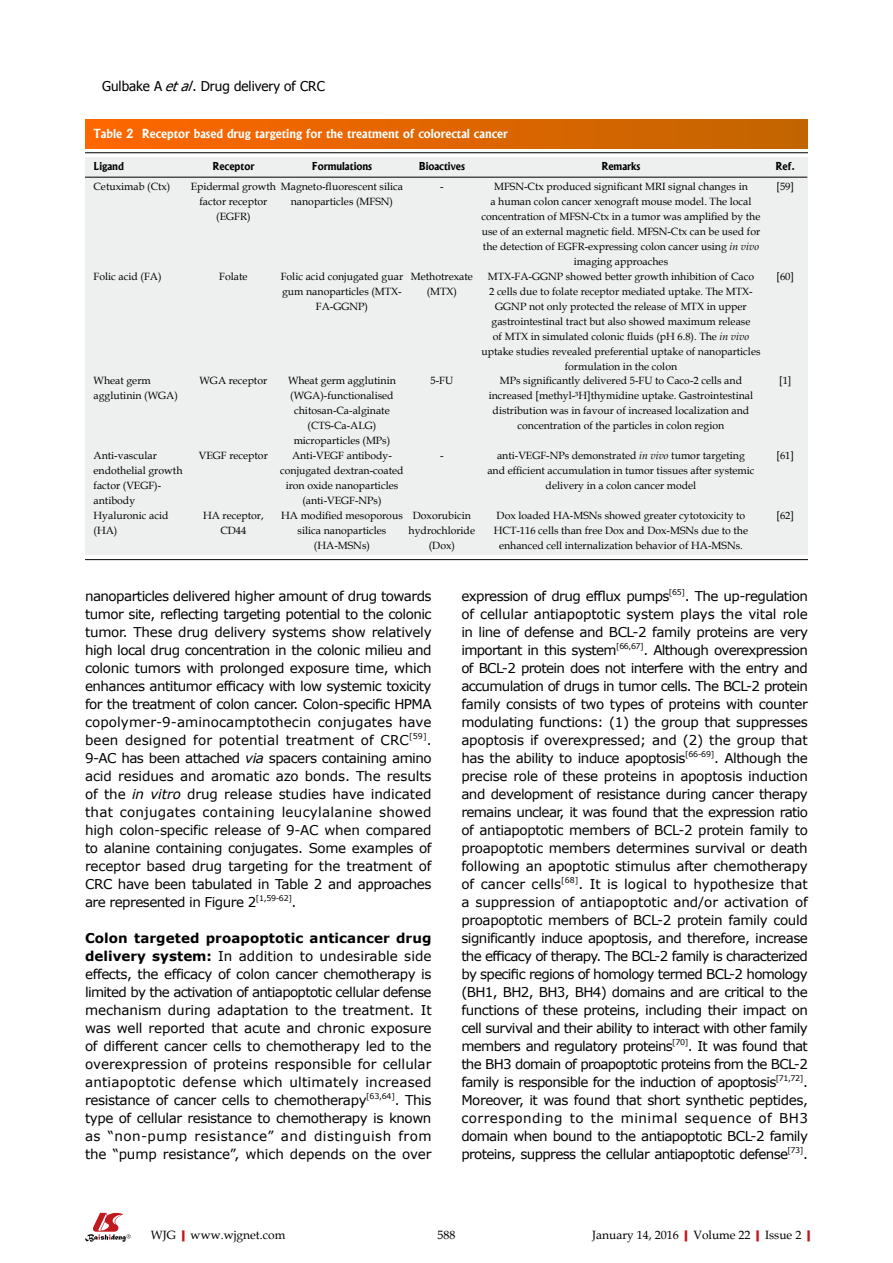
<style>
.page{position:relative;width:893px;height:1263px;background:#fff}
.page>*{position:absolute;margin:0;border:0;box-sizing:border-box;transform-origin:0 0}
.t1{font:13.5px/18px "Verdana";letter-spacing:-.035em;color:#000;text-align:justify}
.t2{font:13.5px "Tahoma";color:#000}
.t3{font:700 12px "Albertus";color:#fff}
.t4{font:12px "Book Antiqua";color:#000}
.t5{font:10.5px/15px "Book Antiqua";color:#000;text-align:center}
.t6{font:700 10.5px "Albertus";color:#000}
.t7{font:7.8px "Verdana";letter-spacing:-.04em;color:#000}
.s1{font-style:italic}
.s2{font-weight:700}
.s3{font-weight:700;color:#c01920}
</style>
<div class="page">
<svg style="left:85px;top:1213px;width:46px;height:29px"></svg>
<div style="left:85px;top:119px;width:723px;height:29px;background:linear-gradient(to right,#f60,#c16500)"></div>
<div style="left:85px;top:157px;width:723px;height:398px;background:#eeefef"></div>
<hr style="left:85px;top:152px;width:723px;height:1px;background:#000">
<hr style="left:85px;top:177px;width:722px;height:1px;background:#000">
<hr style="left:85px;top:559px;width:723px;height:1px;background:#000">
<p class="t2" style="left:102px;top:77px;width:224px">Gulbake A <span class="s1">etal</span>. Drug delivery of CRC</p>
<p class="t3" style="left:94px;top:126px;width:416px">Table 2 Receptor based drug targeting for the treatment of colorectal cancer</p>
<p class="t6" style="left:94px;top:160px;width:32px">Ligand</p>
<p class="t6" style="left:212px;top:160px;width:44px">Receptor</p>
<p class="t6" style="left:312px;top:160px;width:62px">Formulations</p>
<p class="t6" style="left:419px;top:160px;width:48px">Bioactives</p>
<p class="t6" style="left:601px;top:160px;width:41px">Remarks</p>
<p class="t6" style="left:775px;top:160px;width:21px">Ref.</p>
<p class="t5" style="left:94px;top:178px;width:78px">Cetuximab (Ctx)</p>
<p class="t5" style="left:191px;top:178px;width:87px">Epidermal growth factor receptor (EGFR)</p>
<p class="t5" style="left:281px;top:178px;width:124px">Magneto-fluorescent silica nanoparticles (MFSN)</p>
<p class="t5" style="left:440px;top:178px;width:5px">-</p>
<p class="t5" style="left:481px;top:178px;width:280px">MFSN-Ctx produced significant MRI signal changes in<br>a human colon cancer xenograft mouse model. The local concentration of MFSN-Ctx in a tumor was amplified by the use of an external magnetic field. MFSN-Ctx can be used for the detection of EGFR-expressing colon cancer using <span class="s1">in vivo </span>imaging approaches</p>
<p class="t5" style="left:776px;top:178px;width:19px">[59]</p>
<p class="t5" style="left:94px;top:268px;width:69px">Folic acid (FA)</p>
<p class="t5" style="left:219px;top:268px;width:30px">Folate</p>
<p class="t5" style="left:281px;top:268px;width:124px">Folic acid conjugated guar gum nanoparticles (MTX-<br>FA-GGNP)</p>
<p class="t5" style="left:411px;top:268px;width:63px">Methotrexate (MTX)</p>
<p class="t5" style="left:481px;top:268px;width:281px">MTX-FA-GGNP showed better growth inhibition of Caco<br>2 cells due to folate receptor mediated uptake. The MTX-GGNP not only protected the release of MTX in upper gastrointestinal tract but also showed maximum release<br>of MTX in simulated colonic fluids (pH 6.8). The <span class="s1">in vivo </span>uptake studies revealed preferential uptake of nanoparticles formulation in the colon</p>
<p class="t5" style="left:776px;top:268px;width:19px">[60]</p>
<p class="t5" style="left:94px;top:373px;width:86px;text-align:left">Wheat germ agglutinin (WGA)</p>
<p class="t5" style="left:199px;top:373px;width:69px">WGA receptor</p>
<p class="t5" style="left:288px;top:373px;width:109px">Wheat germ agglutinin (WGA)-functionalised chitosan-Ca-alginate (CTS-Ca-ALG) microparticles (MPs)</p>
<p class="t5" style="left:430px;top:373px;width:24px">5-FU</p>
<p class="t5" style="left:489px;top:373px;width:266px">MPs significantly delivered 5-FU to Caco-2 cells and increased [methyl-³H]thymidine uptake. Gastrointestinal distribution was in favour of increased localization and concentration of the particles in colon region</p>
<p class="t5" style="left:779px;top:373px;width:14px">[1]</p>
<p class="t5" style="left:94px;top:448px;width:90px;text-align:left">Anti-vascular endothelial growth factor (VEGF)- antibody</p>
<p class="t5" style="left:199px;top:448px;width:70px">VEGF receptor</p>
<p class="t5" style="left:280px;top:448px;width:125px">Anti-VEGF antibody&shy;conjugated dextran-coated iron oxide nanoparticles (anti-VEGF-NPs)</p>
<p class="t5" style="left:440px;top:448px;width:5px">-</p>
<p class="t5" style="left:487px;top:448px;width:269px">anti-VEGF-NPs demonstrated <span class="s1">in vivo</span> tumor targeting and efficient accumulation in tumor tissues after systemic delivery in a colon cancer model</p>
<p class="t5" style="left:776px;top:448px;width:19px">[61]</p>
<p class="t5" style="left:94px;top:507px;width:76px;text-align:left">Hyaluronic acid (HA)</p>
<p class="t5" style="left:203px;top:507px;width:62px">HA receptor,<br>CD44</p>
<p class="t5" style="left:281px;top:507px;width:123px">HA modified mesoporous silica nanoparticles (HA-MSNs)</p>
<p class="t5" style="left:409px;top:507px;width:68px">Doxorubicin hydrochloride (Dox)</p>
<p class="t5" style="left:494px;top:507px;width:256px">Dox loaded HA-MSNs showed greater cytotoxicity to<br>HCT-116 cells than free Dox and Dox-MSNs due to the enhanced cell internalization behavior of HA-MSNs.</p>
<p class="t5" style="left:776px;top:507px;width:19px">[62]</p>
<p class="t1" style="left:85px;top:587px;width:348px">nanoparticles delivered higher amount of drug towards tumor site, reflecting targeting potential to the colonic tumor. These drug delivery systems show relatively high local drug concentration in the colonic milieu and colonic tumors with prolonged exposure time, which enhances antitumor efficacy with low systemic toxicity for the treatment of colon cancer. Colon-specific HPMA copolymer-9-aminocamptothecin conjugates have been designed for potential treatment of CRC</p>
<p class="t7" style="left:409px;top:731px;width:19px">[59]</p>
<p class="t1" style="left:85px;top:731px;width:348px;text-indent:342px">.<br>9-AC has been attached <span class="s1">via</span> spacers containing amino acid residues and aromatic azo bonds. The results of the <span class="s1">in vitro</span> drug release studies have indicated that conjugates containing leucylalanine showed high colon-specific release of 9-AC when compared to alanine containing conjugates. Some examples of receptor based drug targeting for the treatment of CRC have been tabulated in Table 2 and approaches are represented in Figure 2</p>
<p class="t7" style="left:256px;top:893px;width:38px">[1,59-62]</p>
<p class="t1" style="left:292px;top:893px;width:6px">.</p>
<p class="t1" style="left:85px;top:929px;width:348px"><span class="s2">Colon targeted proapoptotic anticancer drug delivery system:</span> In addition to undesirable side effects, the efficacy of colon cancer chemotherapy is limited by the activation of antiapoptotic cellular defense mechanism during adaptation to the treatment. It was well reported that acute and chronic exposure of different cancer cells to chemotherapy led to the overexpression of proteins responsible for cellular antiapoptotic defense which ultimately increased resistance of cancer cells to chemotherapy</p>
<p class="t7" style="left:366px;top:1091px;width:30px">[63,64]</p>
<p class="t1" style="left:85px;top:1091px;width:348px;text-indent:310px">. This type of cellular resistance to chemotherapy is known as “non-pump resistance” and distinguish from the “pump resistance”, which depends on the over</p>
<p class="t1" style="left:461px;top:587px;width:210px">expression of drug effl ux pumps</p>
<p class="t7" style="left:669px;top:587px;width:18px">[65]</p>
<p class="t1" style="left:461px;top:587px;width:348px;text-indent:223px">. The up-regulation of cellular antiapoptotic system plays the vital role in line of defense and BCL-2 family proteins are very important in this system</p>
<p class="t7" style="left:616px;top:641px;width:29px">[66,67]</p>
<p class="t1" style="left:461px;top:641px;width:348px;text-indent:182px">. Although overexpression of BCL-2 protein does not interfere with the entry and accumulation of drugs in tumor cells. The BCL-2 protein family consists of two types of proteins with counter modulating functions: (1) the group that suppresses apoptosis if overexpressed; and (2) the group that has the ability to induce apoptosis</p>
<p class="t7" style="left:685px;top:749px;width:31px">[66-69]</p>
<p class="t1" style="left:461px;top:749px;width:348px;text-indent:253px">. Although the precise role of these proteins in apoptosis induction and development of resistance during cancer therapy remains unclear, it was found that the expression ratio of antiapoptotic members of BCL-2 protein family to proapoptotic members determines survival or death following an apoptotic stimulus after chemotherapy of cancer cells</p>
<p class="t7" style="left:561px;top:875px;width:19px">[68]</p>
<p class="t1" style="left:461px;top:875px;width:348px;text-indent:117px">. It is logical to hypothesize that a suppression of antiapoptotic and/or activation of proapoptotic members of BCL-2 protein family could significantly induce apoptosis, and therefore, increase the efficacy of therapy. The BCL-2 family is characterized by specific regions of homology termed BCL-2 homology (BH1, BH2, BH3, BH4) domains and are critical to the functions of these proteins, including their impact on cell survival and their ability to interact with other family members and regulatory proteins</p>
<p class="t7" style="left:672px;top:1037px;width:17px">[70]</p>
<p class="t1" style="left:461px;top:1037px;width:348px;text-indent:226px">. It was found that the BH3 domain of proapoptotic proteins from the BCL-2 family is responsible for the induction of apoptosis</p>
<p class="t7" style="left:776px;top:1073px;width:29px">[71,72]</p>
<p class="t1" style="left:461px;top:1073px;width:348px;text-indent:342px">.<br>Moreover, it was found that short synthetic peptides, corresponding to the minimal sequence of BH3 domain when bound to the antiapoptotic BCL-2 family proteins, suppress the cellular antiapoptotic defense</p>
<p class="t7" style="left:787px;top:1145px;width:17px">[73]</p>
<p class="t1" style="left:803px;top:1145px;width:6px">.</p>
<p class="t4" style="left:151px;top:1226px;width:136px">WJG<span class="s3">|</span>www.wjgnet.com</p>
<p class="t4" style="left:437px;top:1226px;width:19px">588</p>
<p class="t4" style="left:592px;top:1226px;width:225px">January 14, 2016<span class="s3">|</span>Volume 22<span class="s3">|</span>Issue 2<span class="s3">|</span></p>
</div>
